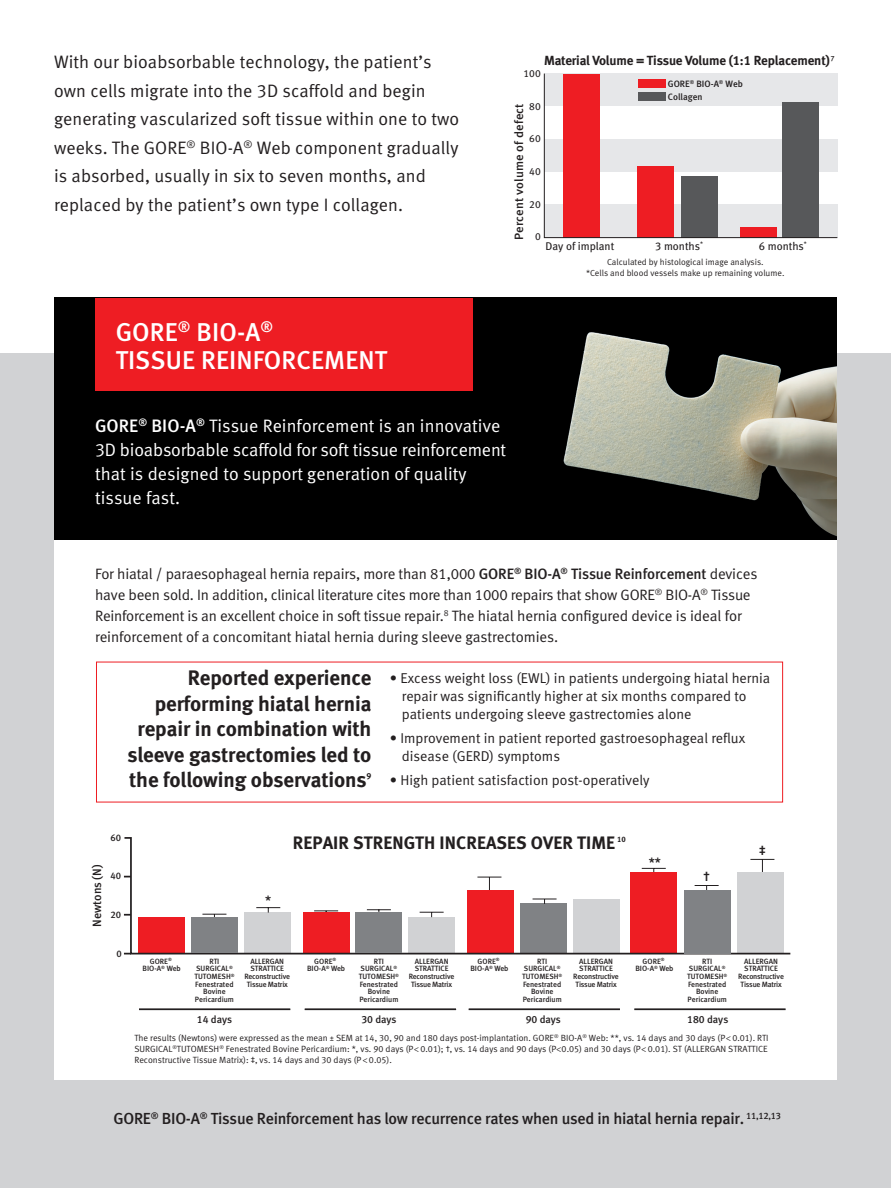
<style>
.page{position:relative;width:891px;height:1188px;background:#fff}
.page>*{position:absolute;margin:0;border:0;box-sizing:border-box;transform-origin:0 0}
.t1{font:25.8px/27.9px "Meta Medium LF";letter-spacing:.005em;color:#fff}
.t2{font:21px/25.5px "Meta Bold LF";letter-spacing:-.005em;color:#231f20;text-align:right}
.t3{font:18px/28.5px "Meta Normal LF";letter-spacing:.005em;color:#231f20}
.t4{font:18px/24px "Meta Normal LF";letter-spacing:.005em;color:#fff}
.t5{font:18px "Meta Bold LF";letter-spacing:.005em;color:#231f20}
.t6{font:16.05px "Meta Medium LF";letter-spacing:-.015em;color:#231f20}
.t7{font:15px/21px "Meta Normal LF";letter-spacing:-.01em;color:#231f20}
.t8{font:14.25px/18px "Meta Normal LF";color:#231f20}
.t9{font:13.35px "Meta Medium LF";color:#231f20}
.t10{font:13.35px "Meta Medium LF Caps";color:#231f20}
.t11{font:13.2px "Meta Bold LF";letter-spacing:-.015em;color:#231f20}
.t12{font:12px "Meta Medium LF";letter-spacing:.01em;color:#231f20;scale:1.05 1}
.t13{font:12px "Meta Medium LF";letter-spacing:.01em;color:#231f20}
.t14{font:11.25px "Meta Book LF";color:#231f20}
.t15{font:10.5px "Meta Medium LF";letter-spacing:-.005em;color:#231f20}
.t16{font:10.35px "Meta Book LF";color:#231f20}
.t17{font:9.6px "Meta Medium LF";color:#231f20}
.t18{font:9.15px/12.8px "Meta Medium LF";color:#231f20}
.t19{font:9px/10.8px "Meta Normal LF";color:#231f20;text-align:justify}
.t20{font:8.85px/10.5px "Meta Normal LF";color:#231f20;text-align:center}
.t21{font:8.7px "Meta Bold LF";color:#231f20}
.t22{font:7.8px "Meta Bold LF";color:#231f20}
.t23{font:7.65px/7.6px "Meta Medium LF";color:#231f20;text-align:center}
.t24{font:7.65px/7.6px "Meta Medium LF";letter-spacing:-.03em;color:#231f20;text-align:center}
.t25{font:7.5px "Meta Medium LF";color:#231f20}
.s1{font-family:"Meta Medium LF"}
.s2{font-family:"Myriad Pro"}
</style>
<div class="page">
<div style="left:0;top:353px;width:891px;height:835px;background:#d1d2d4"></div>
<div style="left:54px;top:357px;width:783px;height:723px;background:#fff"></div>
<svg style="left:123px;top:837px;width:667px;height:174px"></svg>
<div style="left:191px;top:917px;width:47px;height:36px;background:#808285"></div>
<div style="left:356px;top:913px;width:46px;height:40px;background:#808285"></div>
<div style="left:685px;top:890px;width:46px;height:63px;background:#808285"></div>
<img style="left:54px;top:298px;width:783px;height:242px">
<div style="left:95px;top:298px;width:378px;height:92px;background:#ee1d23"></div>
<svg style="left:544px;top:73px;width:293px;height:165px"></svg>
<p class="t3" style="left:54px;top:48px;width:407px">With our bioabsorbable technology, the patient’s own cells migrate into the 3D scaffold and begin generating vascularized soft tissue within one to two weeks. The GORE<sup>®</sup> BIO-A<sup>®</sup> Web component gradually is absorbed, usually in six to seven months, and replaced by the patient’s own type I collagen.</p>
<p class="t1" style="left:116px;top:318px;width:273px">GORE<sup>®</sup> BIO-A<sup>®<br></sup>TISSUE REINFORCEMENT</p>
<p class="t11" style="left:544px;top:53px;width:287px">Material Volume = Tissue Volume (1:1 Replacement)</p>
<p class="t25" style="left:831px;top:54px;width:6px">7</p>
<p class="t16" style="left:524px;top:67px;width:19px">100</p>
<p class="t16" style="left:529px;top:100px;width:13px">80</p>
<p class="t16" style="left:529px;top:133px;width:13px">60</p>
<p class="t16" style="left:529px;top:165px;width:13px">40</p>
<p class="t16" style="left:529px;top:198px;width:13px">20</p>
<p class="t16" style="left:535px;top:231px;width:7px">0</p>
<p class="t18" style="left:668px;top:78px;width:77px">GORE<sup>®</sup> BIO-A<sup>®</sup> Web<br>Collagen</p>
<p class="t12" style="left:512px;top:240px;width:131px;rotate:-90deg">Percent volume of defect</p>
<p class="t14" style="left:546px;top:239px;width:70px">Day of implant</p>
<p class="t14" style="left:655px;top:239px;width:49px">3 months<sup>*</sup></p>
<p class="t14" style="left:759px;top:239px;width:49px">6 months<sup>*</sup></p>
<p class="t20" style="left:586px;top:257px;width:200px">Calculated by histological image analysis.<br>*Cells and blood vessels make up remaining volume.</p>
<p class="t4" style="left:95px;top:414px;width:413px"><span class="s1">GORE</span><sup>®</sup> <span class="s1">BIO-A</span><sup>®</sup> Tissue Reinforcement is an innovative 3D bioabsorbable scaffold for soft tissue reinforcement that is designed to support generation of quality tissue fast.</p>
<p class="t7" style="left:95px;top:563px;width:664px">For hiatal / paraesophageal hernia repairs, more than 81,000 <span class="s1">GORE</span><sup>®</sup> <span class="s1">BIO-A</span><sup>®</sup> <span class="s1">Tissue Reinforcement</span> devices have been sold. In addition, clinical literature cites more than 1000 repairs that show GORE<sup>®</sup> BIO-A<sup>®</sup> Tissue Reinforcement is an excellent choice in soft tissue repair.<sup>8</sup> The hiatal hernia configured device is ideal for reinforcement of a concomitant hiatal hernia during sleeve gastrectomies.</p>
<p class="t2" style="left:127px;top:665px;width:246px">Reported experience performing hiatal hernia repair in combination with sleeve gastrectomies led to the following observations</p>
<p class="t8" style="left:402px;top:669px;width:370px;text-indent:-12px">• Excess weight loss (EWL) in patients undergoing hiatal hernia repair was significantly higher at six months compared to patients undergoing sleeve gastrectomies alone</p>
<p class="t8" style="left:402px;top:729px;width:345px;text-indent:-12px">• Improvement in patient reported gastroesophageal reflux disease (GERD) symptoms</p>
<p class="t8" style="left:390px;top:771px;width:261px">• High patient satisfaction post-operatively</p>
<p class="t21" style="left:367px;top:771px;width:6px">9</p>
<p class="t17" style="left:110px;top:832px;width:12px">60</p>
<p class="t13" style="left:90px;top:927px;width:64px;rotate:-90deg">Newtons (N)</p>
<p class="t17" style="left:110px;top:871px;width:12px">40</p>
<p class="t17" style="left:110px;top:909px;width:12px">20</p>
<p class="t17" style="left:116px;top:948px;width:7px">0</p>
<p class="t9" style="left:265px;top:893px;width:8px">*</p>
<p class="t5" style="left:293px;top:832px;width:324px">REPAIR STRENGTH INCREASES OVER TIME</p>
<p class="t22" style="left:617px;top:834px;width:10px">10</p>
<p class="t9" style="left:649px;top:854px;width:14px">**</p>
<p class="t10" style="left:703px;top:869px;width:8px">†</p>
<p class="t10" style="left:759px;top:842px;width:8px">‡</p>
<p class="t23" style="left:143px;top:957px;width:40px">GORE<sup>®<br></sup>BIO-A<sup>®</sup> Web</p>
<p class="t23" style="left:194px;top:957px;width:42px">RTI<br>SURGICAL<sup>®<br></sup>TUTOMESH<sup>®<br></sup>Fenestrated<br>Bovine<br>Pericardium</p>
<p class="t24" style="left:244px;top:957px;width:47px">ALLERGAN<br>STRATTICE<br>Reconstructive<br>Tissue Matrix</p>
<p class="t23" style="left:307px;top:957px;width:40px">GORE<sup>®<br></sup>BIO-A<sup>®</sup> Web</p>
<p class="t23" style="left:359px;top:957px;width:42px">RTI<br>SURGICAL<sup>®<br></sup>TUTOMESH<sup>®<br></sup>Fenestrated<br>Bovine<br>Pericardium</p>
<p class="t24" style="left:409px;top:957px;width:47px">ALLERGAN<br>STRATTICE<br>Reconstructive<br>Tissue Matrix</p>
<p class="t23" style="left:470px;top:957px;width:40px">GORE<sup>®<br></sup>BIO-A<sup>®</sup> Web</p>
<p class="t23" style="left:522px;top:957px;width:42px">RTI<br>SURGICAL<sup>®<br></sup>TUTOMESH<sup>®<br></sup>Fenestrated<br>Bovine<br>Pericardium</p>
<p class="t24" style="left:573px;top:957px;width:47px">ALLERGAN<br>STRATTICE<br>Reconstructive<br>Tissue Matrix</p>
<p class="t23" style="left:635px;top:957px;width:40px">GORE<sup>®<br></sup>BIO-A<sup>®</sup> Web</p>
<p class="t23" style="left:687px;top:957px;width:42px">RTI<br>SURGICAL<sup>®<br></sup>TUTOMESH<sup>®<br></sup>Fenestrated<br>Bovine<br>Pericardium</p>
<p class="t24" style="left:738px;top:957px;width:47px">ALLERGAN<br>STRATTICE<br>Reconstructive<br>Tissue Matrix</p>
<p class="t15" style="left:197px;top:1013px;width:37px">14 days</p>
<p class="t15" style="left:361px;top:1013px;width:37px">30 days</p>
<p class="t15" style="left:526px;top:1013px;width:37px">90 days</p>
<p class="t15" style="left:687px;top:1013px;width:43px">180 days</p>
<p class="t19" style="left:134px;top:1033px;width:636px">The results (Newtons) were expressed as the mean ± SEM at 14, 30, 90 and 180 days post-implantation. GORE<sup>®</sup> BIO-A<sup>®</sup> Web: **, vs. 14 days and 30 days (P<span class="s2">&lt;</span>0.01). RTI SURGICAL<sup>®</sup>TUTOMESH<sup>®</sup> Fenestrated Bovine Pericardium: *, vs. 90 days (P<span class="s2">&lt;</span>0.01); †, vs. 14 days and 90 days (P<span class="s2">&lt;</span>0.05) and 30 days (P<span class="s2">&lt;</span>0.01). ST (ALLERGAN STRATTICE Reconstructive Tissue Matrix): ‡, vs. 14 days and 30 days (P<span class="s2">&lt;</span>0.05).</p>
<p class="t6" style="left:113px;top:1110px;width:669px">GORE<sup>®</sup> BIO-A<sup>®</sup> Tissue Reinforcement has low recurrence rates when used in hiatal hernia repair. <sup>11,12,13</sup></p>
</div>
